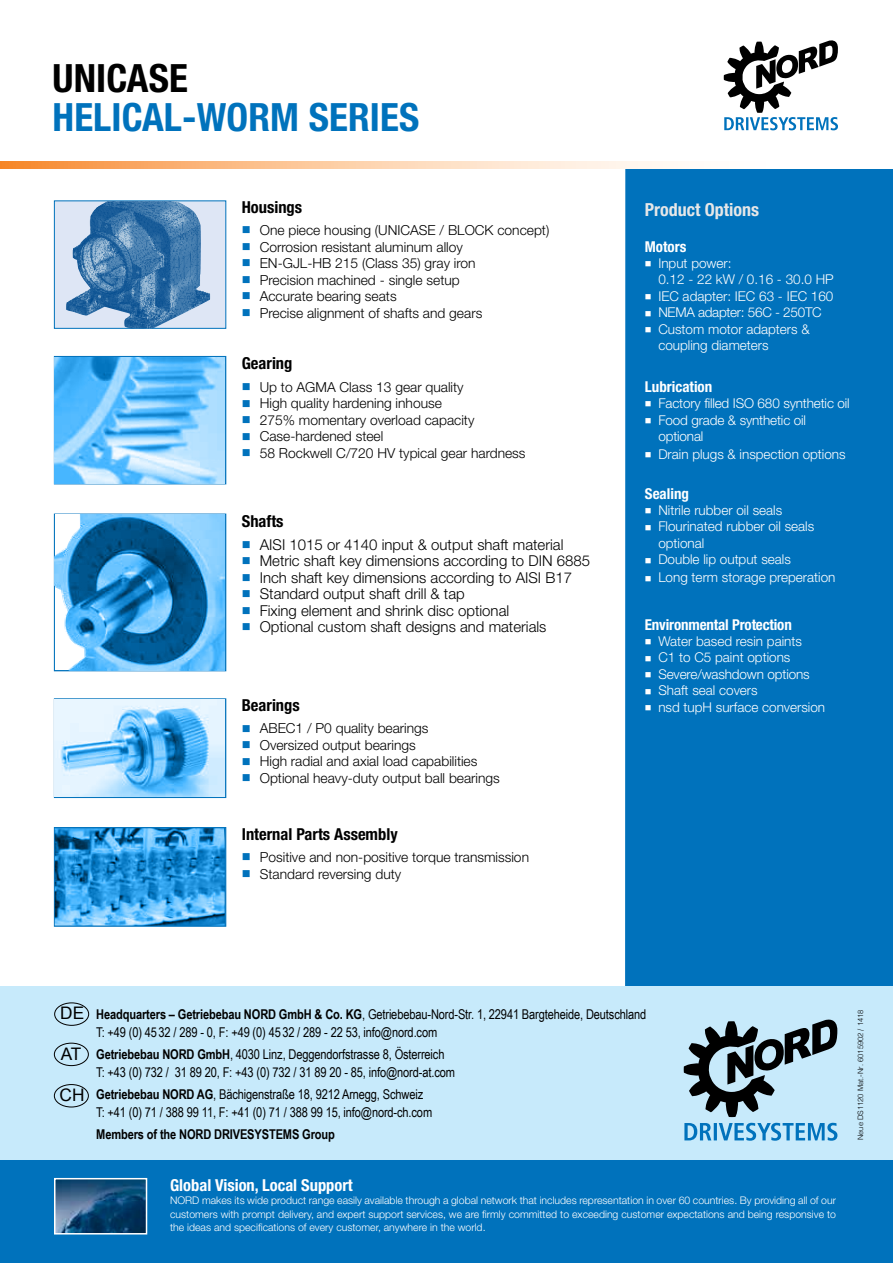
<style>
.page{position:relative;width:893px;height:1263px;background:#fff}
.page>*{position:absolute;margin:0;border:0;box-sizing:border-box;transform-origin:0 0}
.t1{font:700 condensed 39px "Helvetica Neue";letter-spacing:.005em;color:#0072bc}
.t2{font:700 condensed 39px "Helvetica Neue";letter-spacing:.005em;color:#000}
.t3{font:700 condensed 18px "Helvetica Neue";color:#e6e7e8}
.t4{font:17.25px "Arial";color:#000}
.t5{font:700 condensed 16.5px "Helvetica Neue";color:#000}
.t6{font:700 condensed 16.5px "Helvetica Neue";color:#fff}
.t7{font:300 15px "Helvetica Neue";color:#000}
.t8{font:700 condensed 15px "Helvetica Neue";letter-spacing:-.005em;color:#fff}
.t9{font:300 13.8px "Helvetica Neue";color:#000}
.t10{font:300 13.5px/16.5px "Helvetica Neue";color:#fff}
.t11{font:13.5px/18px "Arial Narrow";letter-spacing:-.01em;color:#000}
.t12{font:700 13.5px "Arial Narrow";letter-spacing:-.01em;color:#000}
.t13{font:300 13.5px "Helvetica Neue";letter-spacing:-.02em;color:#fff}
.t14{font:300 10.5px/13.5px "Helvetica Neue";color:#fff;text-align:justify}
.t15{font:300 7.5px "Helvetica";color:#000}
.s1{color:#0072bc}
.s2{font-weight:700}
</style>
<div class="page">
<div style="left:625px;top:169px;width:268px;height:817px;background:#0072bc"></div>
<div style="left:0;top:986px;width:893px;height:187px;background:#c7eafb"></div>
<div style="left:0;top:1160px;width:893px;height:103px;background:#0072bc"></div>
<svg style="left:0;top:162px;width:682px;height:7px;background:#fcca9f"></svg>
<img style="left:57px;top:1181px;width:87px;height:50px">
<div style="left:54px;top:1178px;width:93px;height:56px;border:2px solid #fff"></div>
<svg style="left:54px;top:514px;width:172px;height:157px;background:#4696ca"></svg>
<svg style="left:54px;top:356px;width:172px;height:128px;background:#75c5f9"></svg>
<svg style="left:54px;top:698px;width:172px;height:100px;background:#98d0f5"></svg>
<svg style="left:54px;top:827px;width:172px;height:99px;background:#3498d9"></svg>
<svg style="left:684px;top:1019px;width:153px;height:98px"></svg>
<svg style="left:684px;top:1123px;width:153px;height:18px"></svg>
<svg style="left:724px;top:40px;width:114px;height:90px"></svg>
<div style="left:54px;top:200px;width:172px;height:129px;background:#dee6f5;border:1px solid #0072bc"></div>
<img style="left:66px;top:201px;width:145px;height:127px">
<div style="left:54px;top:1002px;width:35px;height:24px;border:1px solid #000;border-radius:50%"></div>
<div style="left:54px;top:1043px;width:35px;height:23px;border:1px solid #000;border-radius:50%"></div>
<div style="left:54px;top:1084px;width:35px;height:23px;border:1px solid #000;border-radius:50%"></div>
<h1 class="t2" style="left:53px;top:54px;width:137px">UNICASE</h1>
<h1 class="t1" style="left:53px;top:93px;width:368px">HELICAL-WORM SERIES</h1>
<p class="t5" style="left:242px;top:197px;width:62px">Housings</p>
<p class="t9" style="left:242px;top:222px;width:309px"><span class="s1">■</span> One piece housing (UNICASE / BLOCK concept)</p>
<p class="t9" style="left:242px;top:238px;width:223px"><span class="s1">■</span> Corrosion resistant aluminum alloy</p>
<p class="t9" style="left:242px;top:255px;width:235px"><span class="s1">■</span> EN-GJL-HB 215 (Class 35) gray iron</p>
<p class="t9" style="left:242px;top:271px;width:220px"><span class="s1">■</span> Precision machined - single setup</p>
<p class="t9" style="left:242px;top:288px;width:156px"><span class="s1">■</span> Accurate bearing seats</p>
<p class="t9" style="left:242px;top:304px;width:242px"><span class="s1">■</span> Precise alignment of shafts and gears</p>
<p class="t5" style="left:242px;top:353px;width:52px">Gearing</p>
<p class="t9" style="left:242px;top:378px;width:223px"><span class="s1">■</span> Up to AGMA Class 13 gear quality</p>
<p class="t9" style="left:242px;top:395px;width:202px"><span class="s1">■</span> High quality hardening inhouse</p>
<p class="t9" style="left:242px;top:411px;width:234px"><span class="s1">■</span> 275% momentary overload capacity</p>
<p class="t9" style="left:242px;top:428px;width:143px"><span class="s1">■</span> Case-hardened steel</p>
<p class="t9" style="left:242px;top:444px;width:285px"><span class="s1">■</span> 58 Rockwell C/720 HV typical gear hardness</p>
<p class="t5" style="left:242px;top:511px;width:43px">Shafts</p>
<p class="t7" style="left:242px;top:535px;width:323px"><span class="s1">■</span> AISI 1015 or 4140 input &amp; output shaft material</p>
<p class="t7" style="left:242px;top:552px;width:350px"><span class="s1">■</span> Metric shaft key dimensions according to DIN 6885</p>
<p class="t7" style="left:242px;top:568px;width:332px"><span class="s1">■</span> Inch shaft key dimensions according to AISI B17</p>
<p class="t7" style="left:242px;top:585px;width:225px"><span class="s1">■</span> Standard output shaft drill &amp; tap</p>
<p class="t7" style="left:242px;top:601px;width:269px"><span class="s1">■</span> Fixing element and shrink disc optional</p>
<p class="t7" style="left:242px;top:618px;width:306px"><span class="s1">■</span> Optional custom shaft designs and materials</p>
<p class="t5" style="left:242px;top:695px;width:60px">Bearings</p>
<p class="t9" style="left:242px;top:720px;width:188px"><span class="s1">■</span> ABEC1 / P0 quality bearings</p>
<p class="t9" style="left:242px;top:736px;width:176px"><span class="s1">■</span> Oversized output bearings</p>
<p class="t9" style="left:242px;top:753px;width:237px"><span class="s1">■</span> High radial and axial load capabilities</p>
<p class="t9" style="left:242px;top:769px;width:260px"><span class="s1">■</span> Optional heavy-duty output ball bearings</p>
<p class="t5" style="left:242px;top:824px;width:157px">Internal Parts Assembly</p>
<p class="t9" style="left:242px;top:849px;width:289px"><span class="s1">■</span> Positive and non-positive torque transmission</p>
<p class="t9" style="left:242px;top:865px;width:161px"><span class="s1">■</span> Standard reversing duty</p>
<h2 class="t3" style="left:645px;top:199px;width:116px">Product Options</h2>
<p class="t8" style="left:645px;top:238px;width:43px">Motors</p>
<p class="t10" style="left:658px;top:254px;width:177px;text-indent:-14px">■ Input power:<br>0.12 - 22 kW / 0.16 - 30.0 HP</p>
<p class="t10" style="left:645px;top:287px;width:190px">■ IEC adapter: IEC 63 - IEC 160</p>
<p class="t13" style="left:645px;top:304px;width:178px">■ NEMA adapter: 56C - 250TC</p>
<p class="t10" style="left:658px;top:320px;width:153px;text-indent:-14px">■ Custom motor adapters &amp; coupling diameters</p>
<p class="t8" style="left:645px;top:378px;width:69px">Lubrication</p>
<p class="t10" style="left:645px;top:395px;width:206px">■ Factory filled ISO 680 synthetic oil</p>
<p class="t10" style="left:658px;top:411px;width:149px;text-indent:-14px">■ Food grade &amp; synthetic oil optional</p>
<p class="t10" style="left:645px;top:446px;width:202px">■ Drain plugs &amp; inspection options</p>
<p class="t8" style="left:645px;top:485px;width:46px">Sealing</p>
<p class="t10" style="left:645px;top:502px;width:139px">■ Nitrile rubber oil seals</p>
<p class="t10" style="left:658px;top:518px;width:157px;text-indent:-14px">■ Flourinated rubber oil seals optional</p>
<p class="t10" style="left:645px;top:551px;width:148px">■ Double lip output seals</p>
<p class="t10" style="left:645px;top:569px;width:192px">■ Long term storage preperation</p>
<p class="t8" style="left:645px;top:616px;width:148px">Environmental Protection</p>
<p class="t10" style="left:645px;top:632px;width:159px">■ Water based resin paints</p>
<p class="t10" style="left:645px;top:649px;width:147px">■ C1 to C5 paint options</p>
<p class="t10" style="left:645px;top:665px;width:166px">■ Severe/washdown options</p>
<p class="t10" style="left:645px;top:682px;width:114px">■ Shaft seal covers</p>
<p class="t10" style="left:645px;top:698px;width:182px">■ nsd tupH surface conversion</p>
<p class="t4" style="left:60px;top:1001px;width:26px">DE</p>
<p class="t4" style="left:61px;top:1042px;width:22px">AT</p>
<p class="t4" style="left:60px;top:1084px;width:26px">CH</p>
<p class="t11" style="left:96px;top:1004px;width:551px"><span class="s2">Headquarters – Getriebebau NORD GmbH &amp; Co. KG</span>, Getriebebau-Nord-Str. 1, 22941 Bargteheide, Deutschland<br>T: +49 (0) 4532 / 289 - 0, F: +49 (0) 4532 / 289 - 22 53, info@nord.com</p>
<p class="t11" style="left:96px;top:1045px;width:360px"><span class="s2">Getriebebau NORD GmbH</span>, 4030 Linz, Deggendorfstrasse 8, Österreich<br>T: +43 (0) 732 / 31 89 20, F: +43 (0) 732 / 31 89 20 - 85, info@nord-at.com</p>
<p class="t11" style="left:96px;top:1085px;width:337px"><span class="s2">Getriebebau NORD AG</span>, Bächigenstraße 18, 9212 Arnegg, Schweiz<br>T: +41 (0) 71 / 388 99 11, F: +41 (0) 71 / 388 99 15, info@nord-ch.com</p>
<p class="t12" style="left:96px;top:1124px;width:240px">Members of the NORD DRIVESYSTEMS Group</p>
<p class="t6" style="left:170px;top:1175px;width:184px">Global Vision, Local Support</p>
<p class="t14" style="left:170px;top:1193px;width:667px">NORD makes its wide product range easily available through a global network that includes representation in over 60 countries. By providing all of our customers with prompt delivery, and expert support services, we are firmly committed to exceeding customer expectations and being responsive to the ideas and specifications of every customer, anywhere in the world.</p>
<p class="t15" style="left:854px;top:1140px;width:132px;rotate:-90deg">Neue DS1120 Mat.-Nr. 6015902 / 1418</p>
</div>
